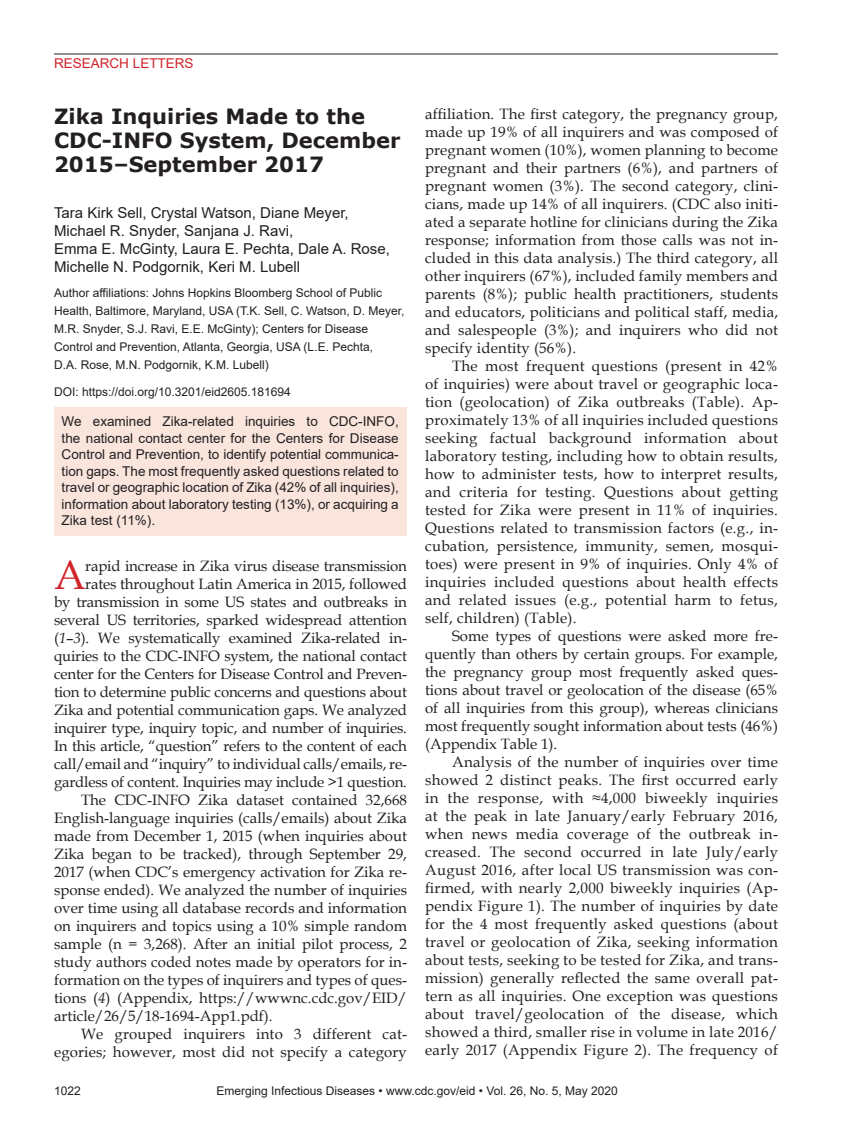
<style>
.page{position:relative;width:851px;height:1134px;background:#fff}
.page>*{position:absolute;margin:0;border:0;box-sizing:border-box;transform-origin:0 0}
.Drop_Cap{font:40.8px "Book Antiqua";color:#d1232a}
.Article_Title{font:700 21px/24px "Verdana";color:#231f20}
.Body_Text{font:15px/18px "Book Antiqua";letter-spacing:.01em;color:#231f20;text-align:justify}
.Drop_Cap-2{font:15px/18px "Book Antiqua";letter-spacing:-.01em;color:#231f20;text-align:right}
.Authors{font:15px/18px "Arial";color:#231f20}
.Abstract{font:13.5px/16.5px "Arial";color:#231f20;text-align:justify}
.t1{font:13.5px "Arial";color:#d1232a}
.Affiliations{font:12px/18px "Arial";color:#231f20}
.DOI{font:12px "Arial";color:#231f20}
.s1{font-style:italic}
</style>
<div class="page">
<hr style="left:54px;top:54px;width:724px;height:1px;background:#231f20">
<div style="left:54px;top:408px;width:352px;height:128px;background:#f9e5dc"></div>
<p class="t1" style="left:54px;top:54px;width:141px">RESEARCH LETTERS</p>
<p class="Article_Title" style="left:54px;top:104px;width:348px">Zika Inquiries Made to the<br>CDC-INFO System, December<br>2015–September 2017</p>
<p class="Authors" style="left:54px;top:204px;width:337px">Tara Kirk Sell, Crystal Watson, Diane Meyer, Michael R. Snyder, Sanjana J. Ravi,<br>Emma E. McGinty, Laura E. Pechta, Dale A. Rose, Michelle N. Podgornik, Keri M. Lubell</p>
<p class="Affiliations" style="left:54px;top:284px;width:352px">Author affiliations: Johns Hopkins Bloomberg School of Public Health, Baltimore, Maryland, USA (T.K. Sell, C. Watson, D. Meyer, M.R. Snyder, S.J. Ravi, E.E. McGinty); Centers for Disease Control and Prevention, Atlanta, Georgia, USA (L.E. Pechta,<br>D.A. Rose, M.N. Podgornik, K.M. Lubell)</p>
<p class="DOI" style="left:54px;top:384px;width:238px">DOI: https://doi.org/10.3201/eid2605.181694</p>
<p class="Abstract" style="left:62px;top:413px;width:338px">We examined Zika-related inquiries to CDC-INFO, the national contact center for the Centers for Disease Control and Prevention, to identify potential communica&shy;tion gaps. The most frequently asked questions related to travel or geographic location of Zika (42% of all inquiries), information about laboratory testing (13%), or acquiring a Zika test (11%).</p>
<p class="Drop_Cap-2" style="left:54px;top:556px;width:354px">rapid increase in Zika virus disease transmission rates throughout Latin America in 2015, followed<br>by transmission in some US states and outbreaks in several US territories, sparked widespread attention (<span class="s1">1</span>–<span class="s1">3</span>). We systematically examined Zika-related in&shy;quiries to the CDC-INFO system, the national contact center for the Centers for Disease Control and Preven&shy;tion to determine public concerns and questions about Zika and potential communication gaps. We analyzed inquirer type, inquiry topic, and number of inquiries.<br>In this article, “question” refers to the content of each call/email and “inquiry” to individual calls/emails, re&shy;gardless of content. Inquiries may include &gt;1 question.</p>
<p class="Body_Text" style="left:54px;top:790px;width:354px;text-indent:27px">The CDC-INFO Zika dataset contained 32,668<br>English-language inquiries (calls/emails) about Zika made from December 1, 2015 (when inquiries about Zika began to be tracked), through September 29, 2017 (when CDC’s emergency activation for Zika re&shy;sponse ended). We analyzed the number of inquiries over time using all database records and information on inquirers and topics using a 10% simple random sample (n = 3,268). After an initial pilot process, 2 study authors coded notes made by operators for in&shy;formation on the types of inquirers and types of ques&shy;tions (<span class="s1">4</span>) (Appendix, https://wwwnc.cdc.gov/EID/ article/26/5/18-1694-App1.pdf).</p>
<p class="Body_Text" style="left:54px;top:1024px;width:354px;text-align:right">We grouped inquirers into 3 different cat&shy;egories; however, most did not specify a category</p>
<p class="Drop_Cap" style="left:54px;top:546px;width:33px">A</p>
<p class="Body_Text" style="left:425px;top:104px;width:354px">affiliation. The first category, the pregnancy group, made up 19% of all inquirers and was composed of pregnant women (10%), women planning to become pregnant and their partners (6%), and partners of pregnant women (3%). The second category, clini&shy;cians, made up 14% of all inquirers. (CDC also initi&shy;ated a separate hotline for clinicians during the Zika response; information from those calls was not in&shy;cluded in this data analysis.) The third category, all other inquirers (67%), included family members and parents (8%); public health practitioners, students and educators, politicians and political staff, media, and salespeople (3%); and inquirers who did not specify identity (56%).</p>
<p class="Body_Text" style="left:425px;top:356px;width:354px;text-indent:27px">The most frequent questions (present in 42% of inquiries) were about travel or geographic loca&shy;tion (geolocation) of Zika outbreaks (Table). Ap&shy;proximately 13% of all inquiries included questions seeking factual background information about laboratory testing, including how to obtain results, how to administer tests, how to interpret results, and criteria for testing. Questions about getting tested for Zika were present in 11% of inquiries.<br>Questions related to transmission factors (e.g., in&shy;cubation, persistence, immunity, semen, mosqui&shy;toes) were present in 9% of inquiries. Only 4% of inquiries included questions about health effects and related issues (e.g., potential harm to fetus, self, children) (Table).</p>
<p class="Body_Text" style="left:425px;top:626px;width:354px;text-indent:27px">Some types of questions were asked more fre&shy;quently than others by certain groups. For example, the pregnancy group most frequently asked ques&shy;tions about travel or geolocation of the disease (65% of all inquiries from this group), whereas clinicians most frequently sought information about tests (46%) (Appendix Table 1).</p>
<p class="Body_Text" style="left:425px;top:752px;width:354px;text-indent:27px">Analysis of the number of inquiries over time showed 2 distinct peaks. The first occurred early in the response, with ≈4,000 biweekly inquiries at the peak in late January/early February 2016, when news media coverage of the outbreak in&shy;creased. The second occurred in late July/early August 2016, after local US transmission was con&shy;firmed, with nearly 2,000 biweekly inquiries (Ap&shy;pendix Figure 1). The number of inquiries by date for the 4 most frequently asked questions (about travel or geolocation of Zika, seeking information about tests, seeking to be tested for Zika, and trans&shy;mission) generally reflected the same overall pat&shy;tern as all inquiries. One exception was questions about travel/geolocation of the disease, which showed a third, smaller rise in volume in late 2016/ early 2017 (Appendix Figure 2). The frequency of</p>
<p class="Affiliations" style="left:54px;top:1082px;width:28px">1022</p>
<p class="Affiliations" style="left:216px;top:1082px;width:403px">Emerging Infectious Diseases • www.cdc.gov/eid • Vol. 26, No. 5, May 2020</p>
</div>
